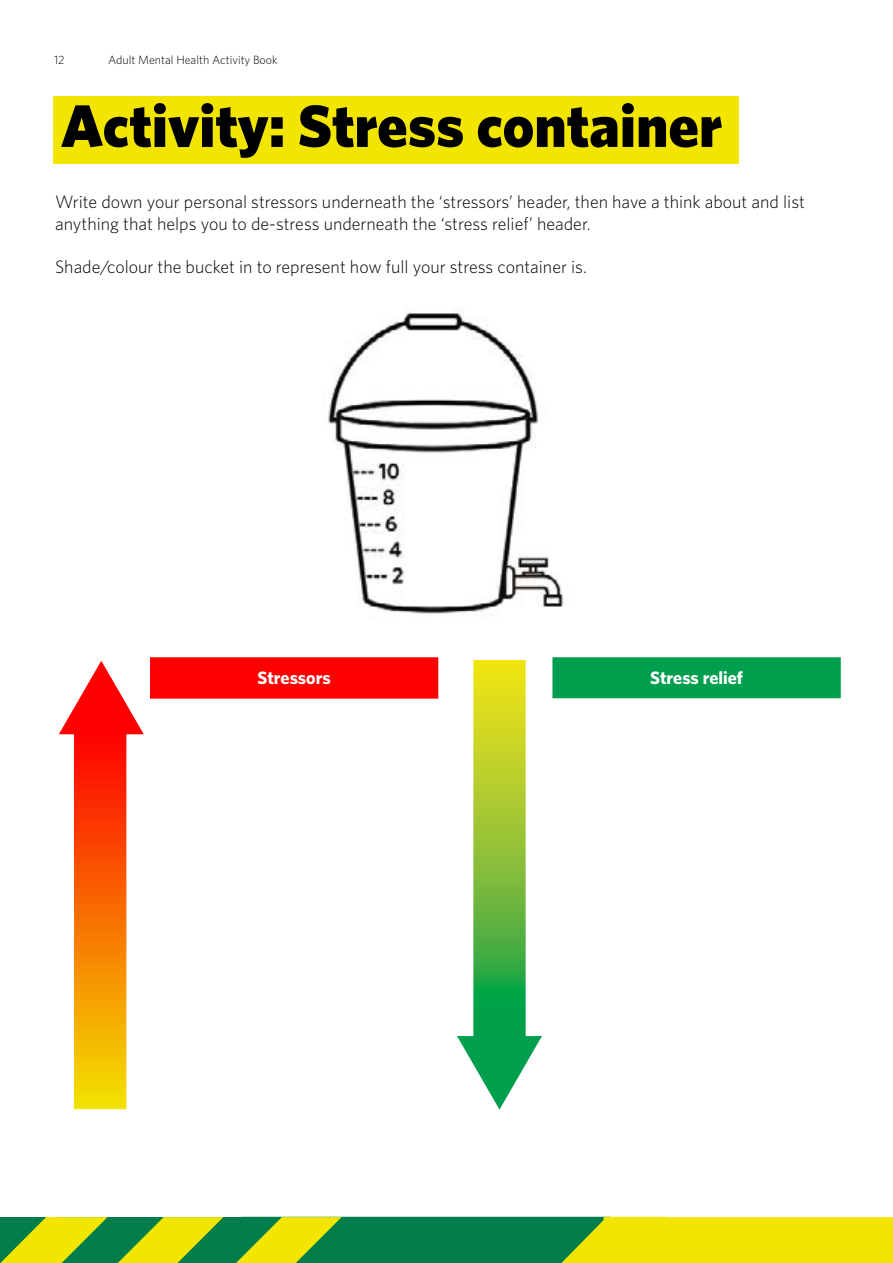
<style>
.page{position:relative;width:893px;height:1263px;background:#fff}
.page>*{position:absolute;margin:0;border:0;box-sizing:border-box;transform-origin:0 0}
.t1{font:900 60px "Whitney";color:#000}
.t2{font:300 18px/21.6px "Whitney";color:#000}
.t3{font:700 18px "Whitney";color:#fff}
.t4{font:300 12px "Whitney";color:#000}
</style>
<div class="page">
<svg style="left:0;top:1217px;width:893px;height:46px;background:#84b621"></svg>
<div style="left:53px;top:96px;width:685px;height:67px;background:#f2e500"></div>
<img style="left:328px;top:309px;width:236px;height:305px">
<div style="left:151px;top:658px;width:287px;height:40px;background:#f00"></div>
<div style="left:150px;top:657px;width:288px;height:42px;border:2px solid #f00"></div>
<svg style="left:59px;top:661px;width:85px;height:74px"></svg>
<svg style="left:476px;top:663px;width:47px;height:371px;background:#85c034"></svg>
<div style="left:75px;top:733px;width:51px;height:375px;background:linear-gradient(to bottom,#f00,#f2e200)"></div>
<svg style="left:457px;top:1035px;width:85px;height:75px"></svg>
<div style="left:553px;top:658px;width:287px;height:39px;background:#009f4d"></div>
<div style="left:552px;top:657px;width:289px;height:41px;border:2px solid #009f4d"></div>
<p class="t4" style="left:54px;top:52px;width:12px">12</p>
<p class="t4" style="left:108px;top:52px;width:171px">Adult Mental Health Activity Book</p>
<h1 class="t1" style="left:61px;top:90px;width:663px">Activity: Stress container</h1>
<p class="t2" style="left:55px;top:191px;width:751px">Write down your personal stressors underneath the ‘stressors’ header, then have a think about and list anything that helps you to de-stress underneath the ‘stress relief’ header.</p>
<p class="t2" style="left:55px;top:256px;width:533px">Shade/colour the bucket in to represent how full your stress container is.</p>
<p class="t3" style="left:257px;top:666px;width:75px">Stressors</p>
<p class="t3" style="left:650px;top:666px;width:95px">Stress relief</p>
</div>
